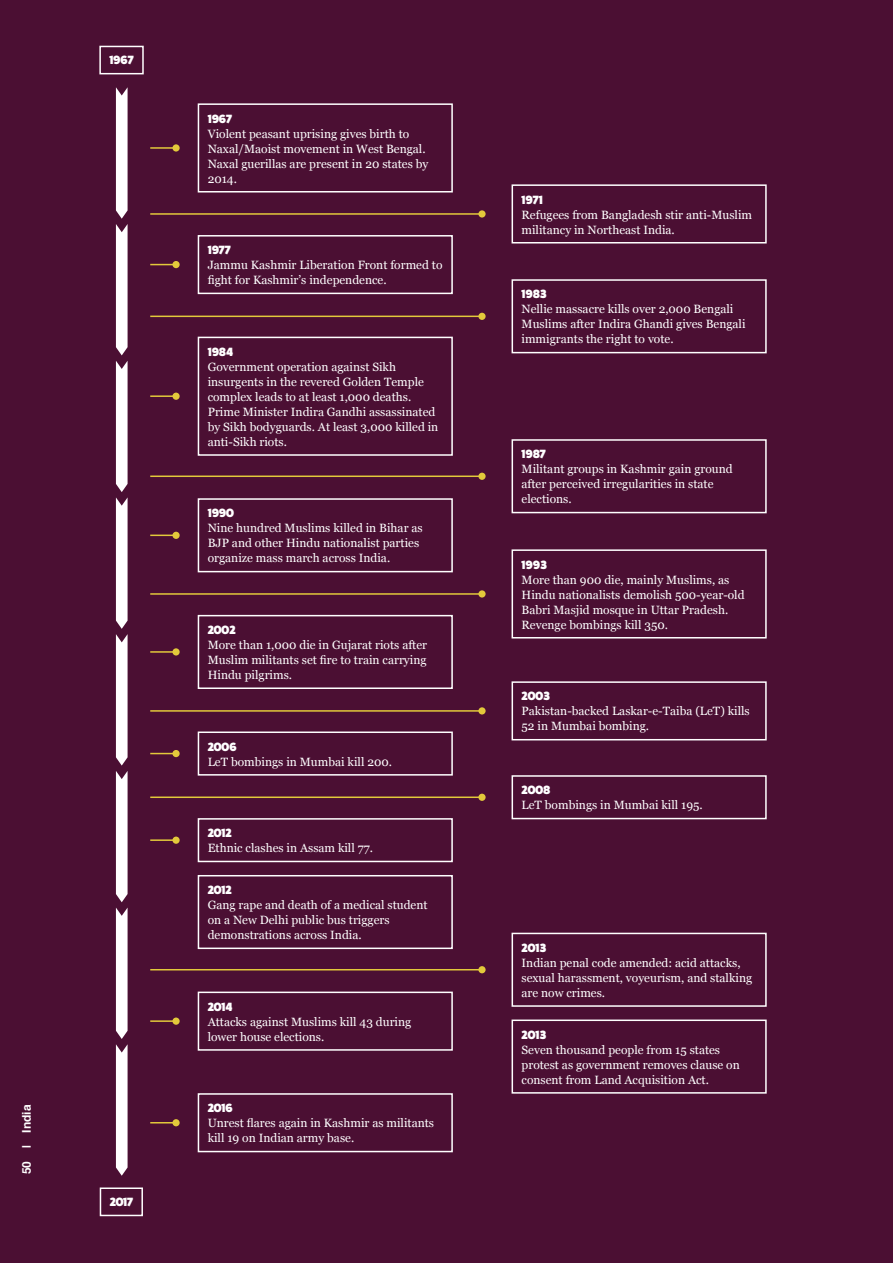
<style>
.page{position:relative;width:893px;height:1263px;background:#4b0f33}
.page>*{position:absolute;margin:0;border:0;box-sizing:border-box;transform-origin:0 0}
.t1{font:12px/15px "Georgia";color:#fff}
.t2{font:800 12px "Fat Frank";color:#fff}
.t3{font:700 12px "Helvetica";color:#fff}
</style>
<div class="page">
<div style="left:198px;top:1093px;width:255px;height:59px;border:2px solid #fff"></div>
<div style="left:198px;top:991px;width:255px;height:60px;border:2px solid #fff"></div>
<div style="left:512px;top:1019px;width:255px;height:75px;border:2px solid #fff"></div>
<div style="left:512px;top:933px;width:255px;height:74px;border:2px solid #fff"></div>
<div style="left:198px;top:875px;width:255px;height:74px;border:2px solid #fff"></div>
<div style="left:198px;top:818px;width:255px;height:44px;border:2px solid #fff"></div>
<div style="left:512px;top:775px;width:255px;height:44px;border:2px solid #fff"></div>
<div style="left:198px;top:731px;width:255px;height:45px;border:2px solid #fff"></div>
<div style="left:512px;top:681px;width:255px;height:59px;border:2px solid #fff"></div>
<div style="left:198px;top:615px;width:255px;height:74px;border:2px solid #fff"></div>
<div style="left:512px;top:549px;width:255px;height:89px;border:2px solid #fff"></div>
<div style="left:198px;top:498px;width:255px;height:74px;border:2px solid #fff"></div>
<div style="left:512px;top:439px;width:255px;height:74px;border:2px solid #fff"></div>
<div style="left:198px;top:337px;width:255px;height:119px;border:2px solid #fff"></div>
<div style="left:512px;top:279px;width:255px;height:74px;border:2px solid #fff"></div>
<div style="left:198px;top:235px;width:255px;height:59px;border:2px solid #fff"></div>
<div style="left:512px;top:184px;width:255px;height:59px;border:2px solid #fff"></div>
<div style="left:198px;top:103px;width:255px;height:89px;border:2px solid #fff"></div>
<hr style="left:150px;top:213px;width:332px;height:2px;background:#e2c93b">
<div style="left:478px;top:210px;width:8px;height:8px;background:#e2c93b;border-radius:50%"></div>
<hr style="left:150px;top:316px;width:332px;height:1px;background:#e2c93b">
<div style="left:478px;top:313px;width:8px;height:7px;background:#e2c93b;border-radius:50%"></div>
<hr style="left:150px;top:475px;width:332px;height:2px;background:#e2c93b">
<div style="left:478px;top:473px;width:8px;height:7px;background:#e2c93b;border-radius:50%"></div>
<hr style="left:150px;top:593px;width:332px;height:2px;background:#e2c93b">
<div style="left:478px;top:590px;width:8px;height:7px;background:#e2c93b;border-radius:50%"></div>
<hr style="left:150px;top:710px;width:332px;height:2px;background:#e2c93b">
<div style="left:478px;top:707px;width:8px;height:7px;background:#e2c93b;border-radius:50%"></div>
<hr style="left:150px;top:796px;width:332px;height:2px;background:#e2c93b">
<div style="left:478px;top:794px;width:8px;height:7px;background:#e2c93b;border-radius:50%"></div>
<hr style="left:150px;top:969px;width:332px;height:1px;background:#e2c93b">
<div style="left:478px;top:966px;width:8px;height:7px;background:#e2c93b;border-radius:50%"></div>
<hr style="left:150px;top:147px;width:26px;height:2px;background:#e2c93b">
<div style="left:172px;top:144px;width:8px;height:8px;background:#e2c93b;border-radius:50%"></div>
<svg style="left:150px;top:264px;width:22px;height:1px"></svg>
<div style="left:172px;top:261px;width:8px;height:7px;background:#e2c93b;border-radius:50%"></div>
<hr style="left:150px;top:395px;width:26px;height:2px;background:#e2c93b">
<div style="left:172px;top:393px;width:8px;height:7px;background:#e2c93b;border-radius:50%"></div>
<svg style="left:150px;top:535px;width:22px;height:1px"></svg>
<div style="left:172px;top:532px;width:8px;height:7px;background:#e2c93b;border-radius:50%"></div>
<hr style="left:150px;top:651px;width:26px;height:2px;background:#e2c93b">
<div style="left:172px;top:648px;width:8px;height:7px;background:#e2c93b;border-radius:50%"></div>
<svg style="left:150px;top:753px;width:22px;height:1px"></svg>
<div style="left:172px;top:750px;width:8px;height:7px;background:#e2c93b;border-radius:50%"></div>
<hr style="left:150px;top:839px;width:26px;height:2px;background:#e2c93b">
<div style="left:172px;top:836px;width:8px;height:8px;background:#e2c93b;border-radius:50%"></div>
<hr style="left:150px;top:1020px;width:26px;height:2px;background:#e2c93b">
<div style="left:172px;top:1017px;width:8px;height:8px;background:#e2c93b;border-radius:50%"></div>
<svg style="left:150px;top:1122px;width:22px;height:1px"></svg>
<div style="left:172px;top:1119px;width:8px;height:7px;background:#e2c93b;border-radius:50%"></div>
<svg style="left:116px;top:771px;width:12px;height:405px;background:#e9e2e6"></svg>
<svg style="left:116px;top:361px;width:12px;height:404px;background:#e9e2e6"></svg>
<svg style="left:116px;top:87px;width:12px;height:268px;background:#eae3e7"></svg>
<div style="left:99px;top:46px;width:45px;height:28px;border:2px solid #fff"></div>
<div style="left:100px;top:1187px;width:43px;height:29px;border:2px solid #fff"></div>
<p class="t3" style="left:17px;top:1148px;width:45px;rotate:-90deg">| India</p>
<p class="t3" style="left:17px;top:1174px;width:15px;rotate:-90deg">50</p>
<p class="t2" style="left:109px;top:54px;width:26px">1967</p>
<p class="t2" style="left:110px;top:1195px;width:25px">2017</p>
<p class="t2" style="left:208px;top:112px;width:26px">1967</p>
<p class="t1" style="left:208px;top:125px;width:222px">Violent peasant uprising gives birth to<br>Naxal/Maoist movement in West Bengal.<br>Naxal guerillas are present in 20 states by<br>2014.</p>
<p class="t2" style="left:208px;top:243px;width:25px">1977</p>
<p class="t1" style="left:208px;top:257px;width:236px">Jammu Kashmir Liberation Front formed to fight for Kashmir’s independence.</p>
<p class="t2" style="left:208px;top:345px;width:27px">1984</p>
<p class="t1" style="left:208px;top:359px;width:232px">Government operation against Sikh insurgents in the revered Golden Temple complex leads to at least 1,000 deaths.<br>Prime Minister Indira Gandhi assassinated by Sikh bodyguards. At least 3,000 killed in anti-Sikh riots.</p>
<p class="t2" style="left:208px;top:506px;width:28px">1990</p>
<p class="t1" style="left:208px;top:520px;width:216px">Nine hundred Muslims killed in Bihar as<br>BJP and other Hindu nationalist parties organize mass march across India.</p>
<p class="t2" style="left:208px;top:623px;width:29px">2002</p>
<p class="t1" style="left:208px;top:637px;width:221px;text-align:justify">More than 1,000 die in Gujarat riots after Muslim militants set fire to train carrying Hindu pilgrims.</p>
<p class="t2" style="left:208px;top:740px;width:30px">2006</p>
<p class="t1" style="left:208px;top:753px;width:186px">LeT bombings in Mumbai kill 200.</p>
<p class="t2" style="left:208px;top:826px;width:26px">2012</p>
<p class="t1" style="left:208px;top:840px;width:167px">Ethnic clashes in Assam kill 77.</p>
<p class="t2" style="left:208px;top:883px;width:26px">2012</p>
<p class="t1" style="left:208px;top:897px;width:221px">Gang rape and death of a medical student on a New Delhi public bus triggers demonstrations across India.</p>
<p class="t2" style="left:208px;top:1000px;width:26px">2014</p>
<p class="t1" style="left:208px;top:1013px;width:205px">Attacks against Muslims kill 43 during lower house elections.</p>
<p class="t2" style="left:208px;top:1101px;width:27px">2016</p>
<p class="t1" style="left:208px;top:1115px;width:228px">Unrest flares again in Kashmir as militants kill 19 on Indian army base.</p>
<p class="t2" style="left:522px;top:193px;width:23px">1971</p>
<p class="t1" style="left:522px;top:206px;width:232px">Refugees from Bangladesh stir anti-Muslim militancy in Northeast India.</p>
<p class="t2" style="left:522px;top:287px;width:27px">1983</p>
<p class="t1" style="left:522px;top:301px;width:225px">Nellie massacre kills over 2,000 Bengali<br>Muslims after Indira Ghandi gives Bengali immigrants the right to vote.</p>
<p class="t2" style="left:522px;top:447px;width:26px">1987</p>
<p class="t1" style="left:522px;top:461px;width:213px">Militant groups in Kashmir gain ground after perceived irregularities in state elections.</p>
<p class="t2" style="left:522px;top:558px;width:27px">1993</p>
<p class="t1" style="left:522px;top:571px;width:225px">More than 900 die, mainly Muslims, as Hindu nationalists demolish 500-year-old Babri Masjid mosque in Uttar Pradesh.<br>Revenge bombings kill 350.</p>
<p class="t2" style="left:522px;top:689px;width:30px">2003</p>
<p class="t1" style="left:522px;top:703px;width:230px">Pakistan-backed Laskar-e-Taiba (LeT) kills<br>52 in Mumbai bombing.</p>
<p class="t2" style="left:522px;top:783px;width:30px">2008</p>
<p class="t1" style="left:522px;top:797px;width:183px">LeT bombings in Mumbai kill 195.</p>
<p class="t2" style="left:522px;top:941px;width:26px">2013</p>
<p class="t1" style="left:522px;top:955px;width:232px">Indian penal code amended: acid attacks, sexual harassment, voyeurism, and stalking are now crimes.</p>
<p class="t2" style="left:522px;top:1028px;width:26px">2013</p>
<p class="t1" style="left:522px;top:1041px;width:220px">Seven thousand people from 15 states protest as government removes clause on consent from Land Acquisition Act.</p>
</div>
